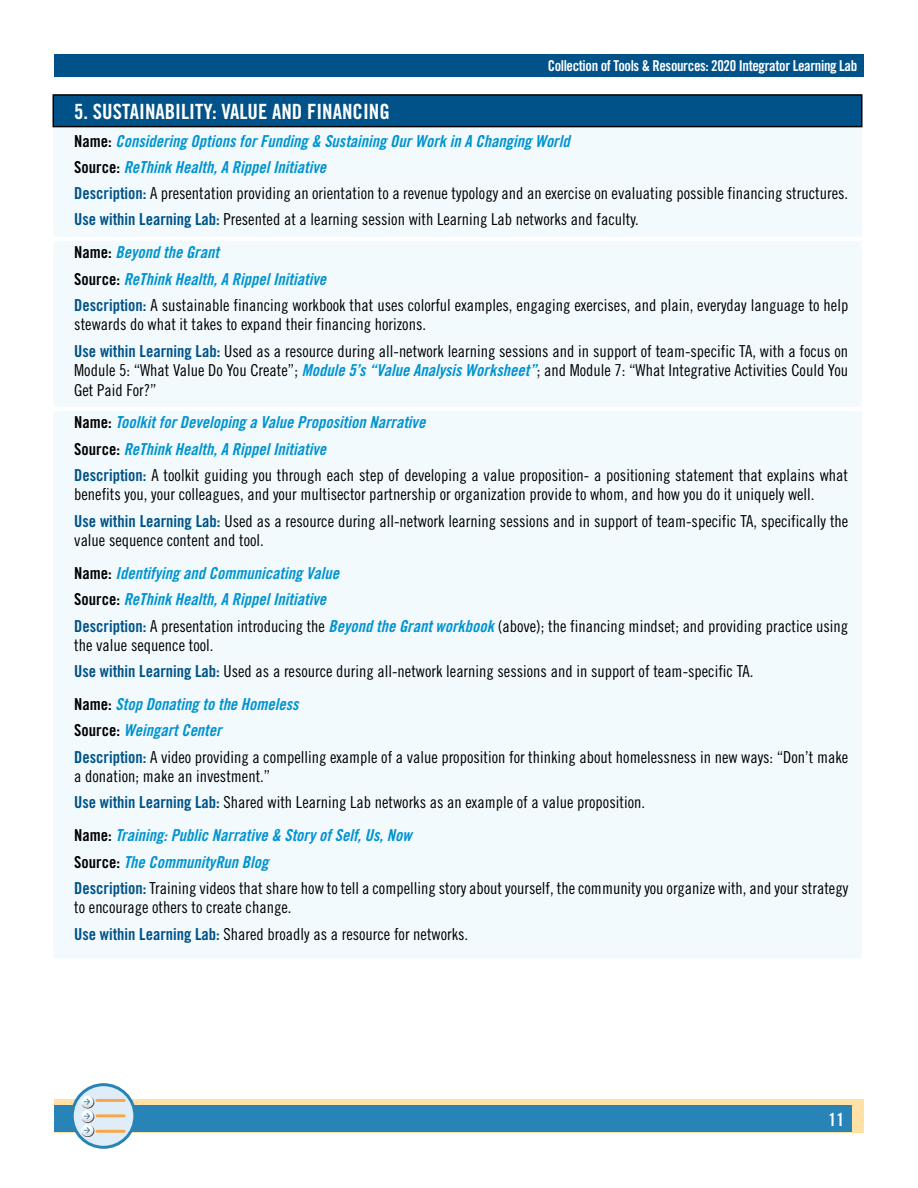
<style>
.page{position:relative;width:918px;height:1188px;background:#fff}
.page>*{position:absolute;margin:0;border:0;box-sizing:border-box;transform-origin:0 0}
.t1{font:21px "Trade Gothic Bold Cond Twenty";color:#fff}
.t2{font:18px "Trade Gothic Bold Cond Twenty";color:#fff}
.t3{font:16.5px/19.5px "Trade Gothic Cond Eighteen";color:#000}
.t4{font:16.5px/26.2px "Trade Gothic Bold Cond Twenty Obl";color:#0093d0}
.t5{font:15px "Trade Gothic Bold Cond Twenty";letter-spacing:-.025em;color:#fff}
.s1{font-family:"Trade Gothic Bold Cond Twenty";color:#000}
.s2{font-family:"Trade Gothic Bold Cond Twenty";color:#005288}
.s3{font-family:"Trade Gothic Bold Cond Twenty Obl";color:#0093d0}
</style>
<div class="page">
<svg style="left:54px;top:1099px;width:810px;height:33px;background:#e1d4a7"></svg>
<div style="left:54px;top:1106px;width:797px;height:26px;background:#2883b7"></div>
<div style="left:54px;top:54px;width:810px;height:22px;background:#005288"></div>
<svg style="left:72px;top:1085px;width:63px;height:62px;background:#d1e3f0"></svg>
<div style="left:71px;top:1083px;width:65px;height:66px;border:3px solid #2883b7;border-radius:50%"></div>
<div style="left:82px;top:1096px;width:12px;height:41px;background:#000;opacity:.75"></div>
<svg style="left:81px;top:1096px;width:12px;height:40px"></svg>
<hr style="left:97px;top:1099px;width:27px;height:3px;background:#faa548">
<hr style="left:97px;top:1114px;width:27px;height:3px;background:#faa548">
<hr style="left:97px;top:1130px;width:27px;height:3px;background:#faa548">
<div style="left:53px;top:95px;width:809px;height:32px;background:#005288"></div>
<div style="left:53px;top:127px;width:809px;height:831px;background:#f2fafd"></div>
<hr style="left:52px;top:94px;width:810px;height:2px;background:#000">
<hr style="left:52px;top:96px;width:2px;height:30px;background:#000">
<hr style="left:861px;top:96px;width:1px;height:30px;background:#000">
<hr style="left:52px;top:126px;width:810px;height:1px;background:#000">
<hr style="left:53px;top:237px;width:809px;height:4px;background:#fff">
<hr style="left:53px;top:407px;width:809px;height:4px;background:#fff">
<p class="t5" style="left:548px;top:56px;width:311px">Collection of Tools &amp; Resources: 2020 Integrator Learning Lab</p>
<p class="t1" style="left:74px;top:99px;width:317px">5. SUSTAINABILITY: VALUE AND FINANCING</p>
<p class="t4" style="left:74px;top:128px;width:497px"><span class="s1">Name:</span> Considering Options for Funding &amp; Sustaining Our Work in A Changing World<br><span class="s1">Source:</span> ReThink Health, A Rippel Initiative</p>
<p class="t3" style="left:74px;top:180px;width:775px;line-height:26.2px"><span class="s2">Description:</span> A presentation providing an orientation to a revenue typology and an exercise on evaluating possible financing structures.<br><span class="s2">Use within Learning Lab:</span> Presented at a learning session with Learning Lab networks and faculty.</p>
<p class="t4" style="left:74px;top:239px;width:253px"><span class="s1">Name:</span> Beyond the Grant<br><span class="s1">Source:</span> ReThink Health, A Rippel Initiative</p>
<p class="t3" style="left:74px;top:295px;width:776px"><span class="s2">Description:</span> A sustainable financing workbook that uses colorful examples, engaging exercises, and plain, everyday language to help stewards do what it takes to expand their financing horizons.</p>
<p class="t3" style="left:74px;top:341px;width:776px;text-align:justify"><span class="s2">Use within Learning Lab:</span> Used as a resource during all-network learning sessions and in support of team-specific TA, with a focus on Module 5: “What Value Do You Create”; <span class="s3">Module 5’s “Value Analysis Worksheet”</span>; and Module 7: “What Integrative Activities Could You Get Paid For?”</p>
<p class="t4" style="left:74px;top:409px;width:353px"><span class="s1">Name:</span> Toolkit for Developing a Value Proposition Narrative<br><span class="s1">Source:</span> ReThink Health, A Rippel Initiative</p>
<p class="t3" style="left:74px;top:465px;width:775px"><span class="s2">Description:</span> A toolkit guiding you through each step of developing a value proposition- a positioning statement that explains what benefits you, your colleagues, and your multisector partnership or organization provide to whom, and how you do it uniquely well.</p>
<p class="t3" style="left:74px;top:511px;width:776px"><span class="s2">Use within Learning Lab:</span> Used as a resource during all-network learning sessions and in support of team-specific TA, specifically the value sequence content and tool.</p>
<p class="t4" style="left:74px;top:560px;width:266px"><span class="s1">Name:</span> Identifying and Communicating Value<br><span class="s1">Source:</span> ReThink Health, A Rippel Initiative</p>
<p class="t3" style="left:74px;top:616px;width:776px"><span class="s2">Description:</span> A presentation introducing the <span class="s3">Beyond the Grant workbook</span> (above); the financing mindset; and providing practice using the value sequence tool.</p>
<p class="t3" style="left:74px;top:661px;width:681px"><span class="s2">Use within Learning Lab:</span> Used as a resource during all-network learning sessions and in support of team-specific TA.</p>
<p class="t4" style="left:74px;top:691px;width:226px"><span class="s1">Name:</span> Stop Donating to the Homeless<br><span class="s1">Source:</span> Weingart Center</p>
<p class="t3" style="left:74px;top:747px;width:775px"><span class="s2">Description:</span> A video providing a compelling example of a value proposition for thinking about homelessness in new ways: “Don’t make a donation; make an investment.”</p>
<p class="t3" style="left:74px;top:793px;width:572px"><span class="s2">Use within Learning Lab:</span> Shared with Learning Lab networks as an example of a value proposition.</p>
<p class="t4" style="left:74px;top:822px;width:339px"><span class="s1">Name:</span> Training: Public Narrative &amp; Story of Self, Us, Now<br><span class="s1">Source:</span> The CommunityRun Blog</p>
<p class="t3" style="left:74px;top:878px;width:775px"><span class="s2">Description:</span> Training videos that share how to tell a compelling story about yourself, the community you organize with, and your strategy to encourage others to create change.</p>
<p class="t3" style="left:74px;top:924px;width:396px"><span class="s2">Use within Learning Lab:</span> Shared broadly as a resource for networks.</p>
<p class="t2" style="left:829px;top:1109px;width:17px">11</p>
</div>
